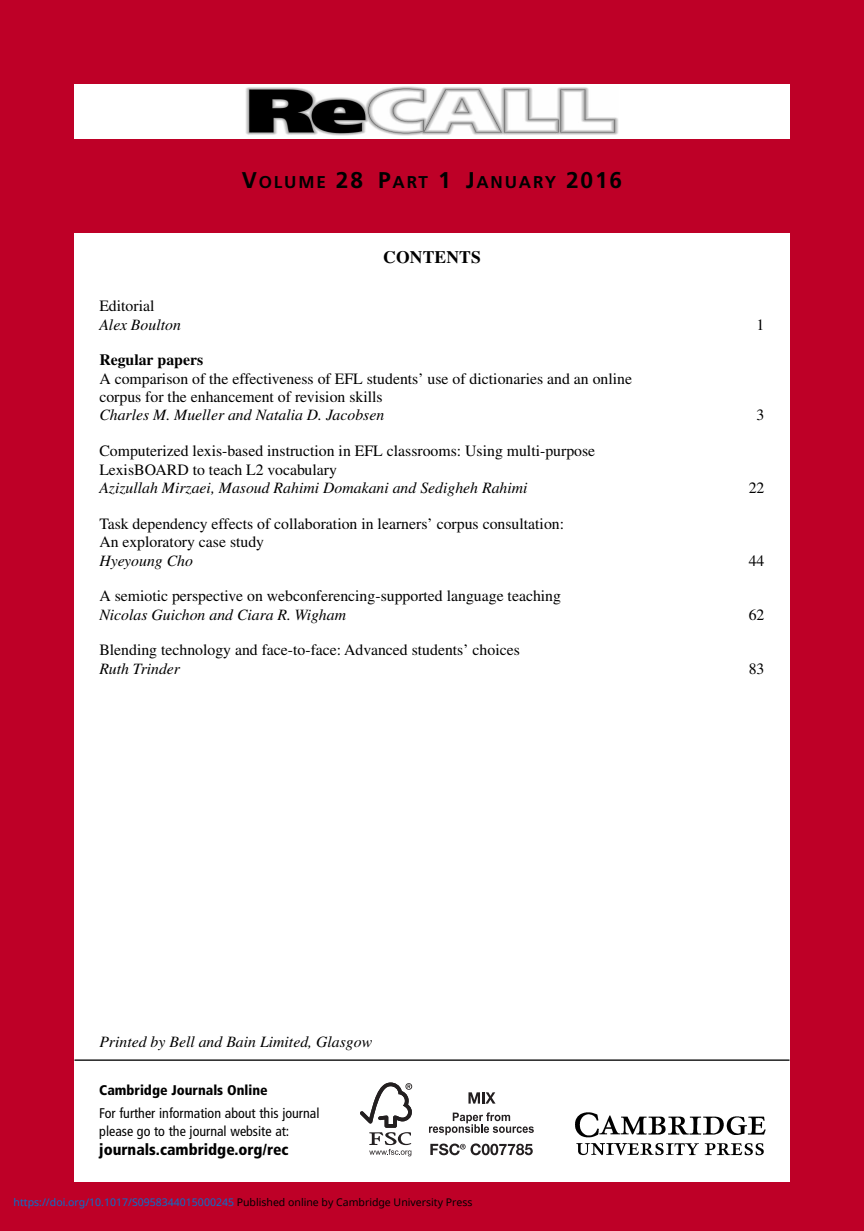
<style>
.page{position:relative;width:864px;height:1231px;background:#fff}
.page>*{position:absolute;margin:0;border:0;box-sizing:border-box;transform-origin:0 0}
.t1{font:700 17.5px "Times";letter-spacing:.01em;color:#000}
.t2{font:700 17.15px "Frutiger";letter-spacing:.105em;color:#000}
.t3{font:15.75px/18.4px "Times";color:#000}
.t4{font:italic 15.75px "Times";color:#000}
.t5{font:900 condensed 15.75px "Frutiger LT Std";color:#000}
.t6{font:700 15.75px "Times";color:#000}
.t7{font:condensed 14px/17.5px "Frutiger LT Std";color:#000}
.t8{font:900 condensed 14px "Frutiger LT Std";color:#000}
.t9{font:10.5px "Noto Sans";color:#0172cf}
.s1{font-size:22.75px}
.s2{color:#000}
</style>
<div class="page">
<div style="left:0;top:0;width:863px;height:1230px;background:#be0027"></div>
<div style="left:74px;top:84px;width:715px;height:55px;background:#fff"></div>
<img style="left:245px;top:87px;width:373px;height:49px">
<div style="left:74px;top:233px;width:715px;height:948px;background:#fff"></div>
<img style="left:575px;top:1112px;width:190px;height:43px">
<hr style="left:74px;top:1059px;width:715px;height:1px;background:#000">
<svg style="left:468px;top:1092px;width:27px;height:11px"></svg>
<svg style="left:429px;top:1112px;width:104px;height:22px"></svg>
<svg style="left:430px;top:1143px;width:102px;height:12px"></svg>
<svg style="left:360px;top:1082px;width:52px;height:74px"></svg>
<p class="t2" style="left:242px;top:175px;width:381px"><span class="s1">V</span>OLUME <span class="s1">28 P</span>ART <span class="s1">1 J</span>ANUARY <span class="s1">2016</span></p>
<p class="t1" style="left:383px;top:251px;width:99px">CONTENTS</p>
<p class="t3" style="left:99px;top:298px;width:57px">Editorial</p>
<p class="t4" style="left:99px;top:318px;width:83px">Alex Boulton</p>
<p class="t3" style="left:756px;top:316px;width:9px">1</p>
<p class="t6" style="left:99px;top:354px;width:105px">Regular papers</p>
<p class="t3" style="left:99px;top:370px;width:534px">A comparison of the effectiveness of EFL students’ use of dictionaries and an online corpus for the enhancement of revision skills</p>
<p class="t4" style="left:99px;top:409px;width:286px">Charles M. Mueller and Natalia D. Jacobsen</p>
<p class="t3" style="left:756px;top:407px;width:9px">3</p>
<p class="t3" style="left:99px;top:443px;width:497px">Computerized lexis-based instruction in EFL classrooms: Using multi-purpose<br>LexisBOARD to teach L2 vocabulary</p>
<p class="t4" style="left:99px;top:482px;width:429px">Azizullah Mirzaei, Masoud Rahimi Domakani and Sedigheh Rahimi</p>
<p class="t3" style="left:748px;top:480px;width:17px">22</p>
<p class="t3" style="left:99px;top:515px;width:466px">Task dependency effects of collaboration in learners’ corpus consultation:<br>An exploratory case study</p>
<p class="t4" style="left:99px;top:554px;width:95px">Hyeyoung Cho</p>
<p class="t3" style="left:748px;top:552px;width:17px">44</p>
<p class="t3" style="left:99px;top:588px;width:463px">A semiotic perspective on webconferencing-supported language teaching</p>
<p class="t4" style="left:99px;top:608px;width:248px">Nicolas Guichon and Ciara R. Wigham</p>
<p class="t3" style="left:748px;top:606px;width:17px">62</p>
<p class="t3" style="left:99px;top:642px;width:422px">Blending technology and face-to-face: Advanced students’ choices</p>
<p class="t4" style="left:99px;top:662px;width:82px">Ruth Trinder</p>
<p class="t3" style="left:748px;top:660px;width:17px">83</p>
<p class="t4" style="left:99px;top:1035px;width:274px">Printed by Bell and Bain Limited, Glasgow</p>
<p class="t8" style="left:99px;top:1083px;width:170px">Cambridge Journals Online</p>
<p class="t7" style="left:99px;top:1105px;width:221px">For further information about this journal please go to the journal website at:</p>
<p class="t5" style="left:99px;top:1141px;width:191px">journals.cambridge.org/rec</p>
<p class="t9" style="left:14px;top:1194px;width:460px">https://doi.org/10.1017/S0958344015000245 <span class="s2">Published online by Cambridge University Press</span></p>
</div>
